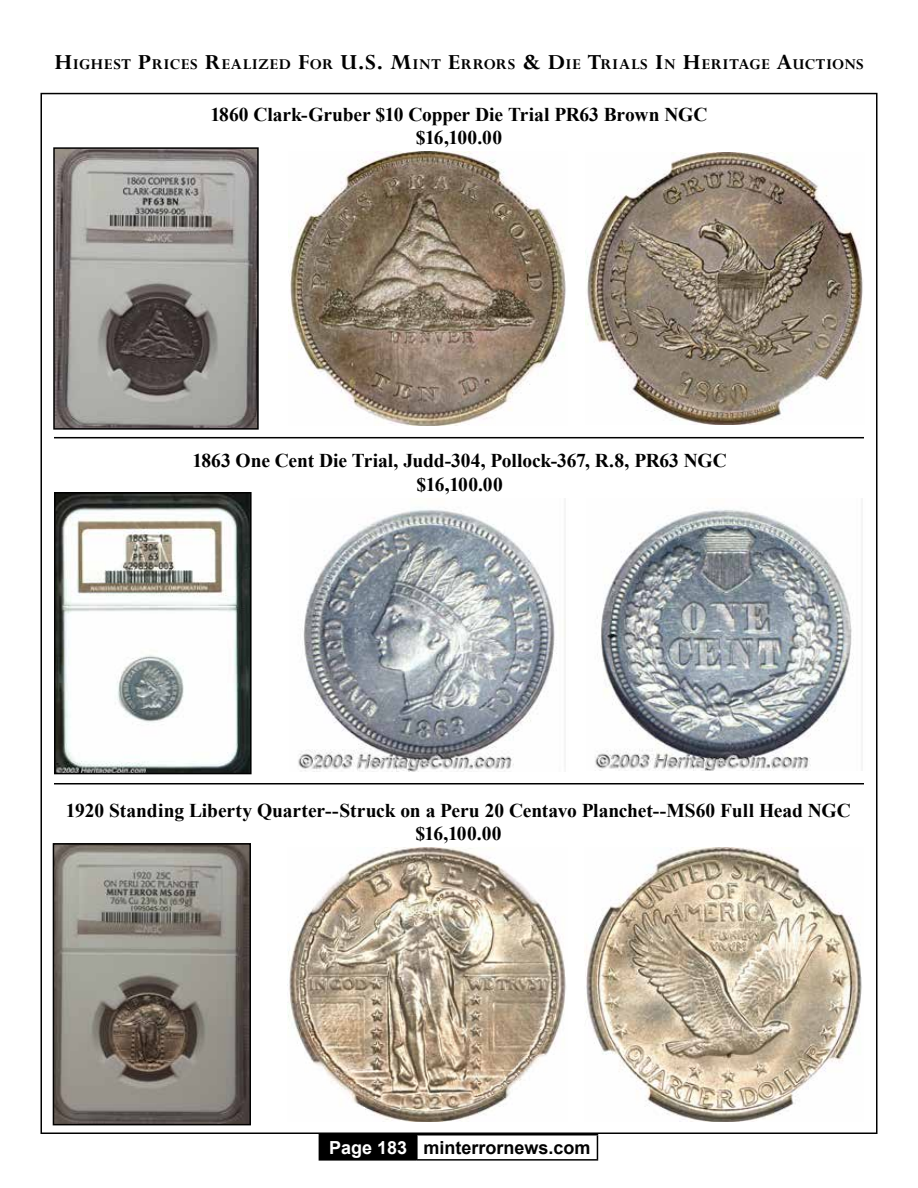
<style>
.page{position:relative;width:918px;height:1188px;background:#fff}
.page>*{position:absolute;margin:0;border:0;box-sizing:border-box;transform-origin:0 0}
.t1{font:700 19.5px/23.4px "Times New Roman";letter-spacing:-.005em;color:#000;text-align:center}
.t2{font:700 18px "Arial";color:#000}
.t3{font:700 16.8px "Perpetua";letter-spacing:.035em;color:#000}
.s1{font-size:24px}
.s2{color:#fff}
</style>
<div class="page">
<div style="left:319px;top:1135px;width:98px;height:25px;background:#000"></div>
<hr style="left:319px;top:1134px;width:98px;height:2px;background:#000">
<hr style="left:417px;top:1134px;width:181px;height:2px;background:#000">
<hr style="left:416px;top:1136px;width:2px;height:23px;background:#000">
<svg style="left:597px;top:1136px;width:1px;height:23px"></svg>
<hr style="left:319px;top:1159px;width:98px;height:2px;background:#000">
<hr style="left:417px;top:1159px;width:181px;height:2px;background:#000">
<hr style="left:54px;top:437px;width:810px;height:1px;background:#000">
<hr style="left:54px;top:783px;width:810px;height:1px;background:#000">
<img style="left:56px;top:150px;width:200px;height:277px">
<div style="left:53px;top:147px;width:206px;height:283px;border:2px solid #000"></div>
<img style="left:288px;top:152px;width:278px;height:273px">
<img style="left:585px;top:153px;width:278px;height:271px">
<img style="left:57px;top:495px;width:192px;height:276px">
<div style="left:54px;top:492px;width:198px;height:282px;border:2px solid #000"></div>
<img style="left:298px;top:510px;width:268px;height:261px">
<img style="left:595px;top:509px;width:258px;height:262px">
<img style="left:56px;top:846px;width:192px;height:276px">
<div style="left:53px;top:843px;width:198px;height:282px;border:2px solid #000"></div>
<img style="left:288px;top:847px;width:278px;height:274px">
<img style="left:585px;top:847px;width:277px;height:274px">
<p class="t3" style="left:54px;top:54px;width:811px"><span class="s1">H</span>IGHEST <span class="s1">P</span>RICES <span class="s1">R</span>EALIZED <span class="s1">F</span>OR <span class="s1">U.S. M</span>INT <span class="s1">E</span>RRORS <span class="s1">&amp; D</span>IE <span class="s1">T</span>RIALS <span class="s1">I</span>N <span class="s1">H</span>ERITAGE <span class="s1">A</span>UCTIONS</p>
<p class="t1" style="left:210px;top:102px;width:499px">1860 Clark-Gruber $10 Copper Die Trial PR63 Brown NGC $16,100.00</p>
<p class="t1" style="left:193px;top:448px;width:536px">1863 One Cent Die Trial, Judd-304, Pollock-367, R.8, PR63 NGC $16,100.00</p>
<p class="t1" style="left:66px;top:798px;width:787px">1920 Standing Liberty Quarter--Struck on a Peru 20 Centavo Planchet--MS60 Full Head NGC $16,100.00</p>
<p class="t2" style="left:329px;top:1136px;width:263px"><span class="s2">Page 183</span> minterrornews.com</p>
</div>
